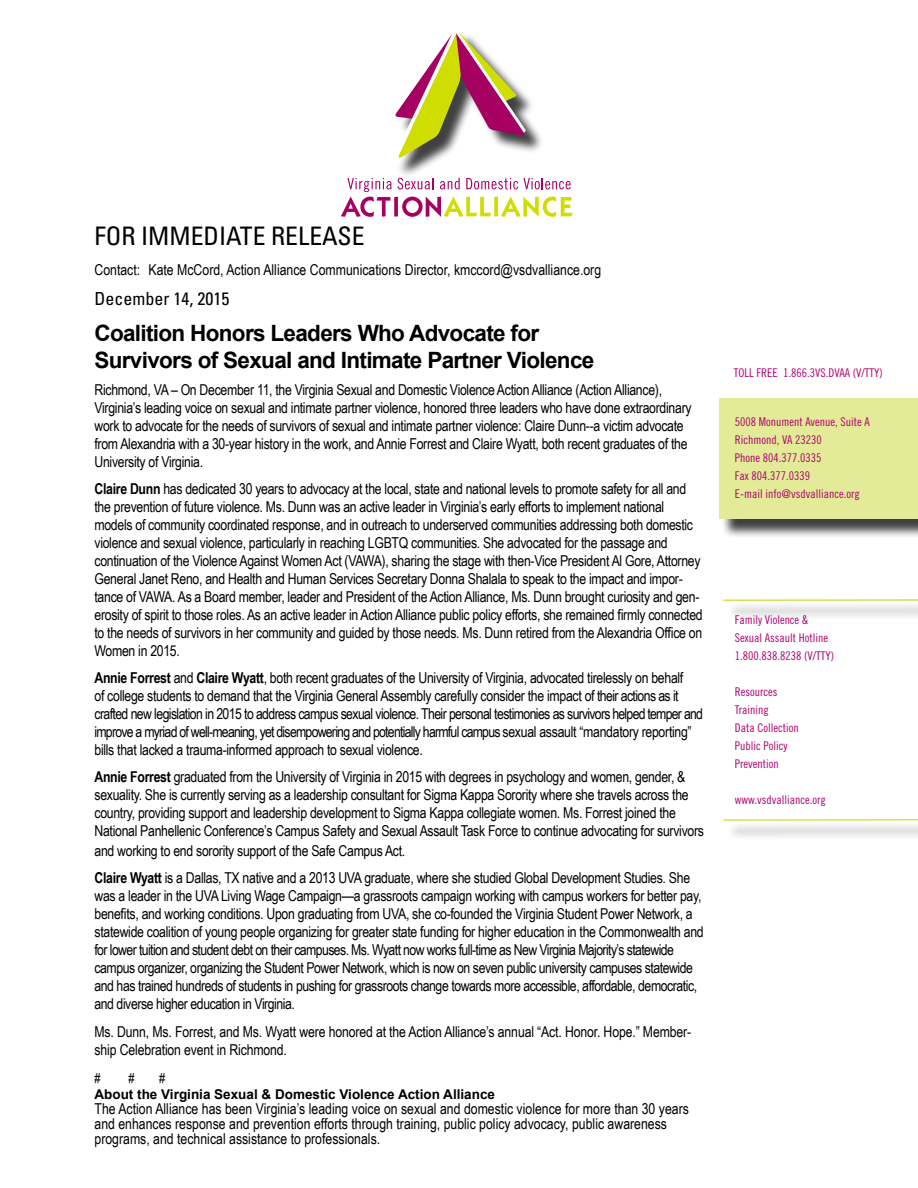
<style>
.page{position:relative;width:918px;height:1188px;background:#fff}
.page>*{position:absolute;margin:0;border:0;box-sizing:border-box;transform-origin:0 0}
.t1{font:condensed 25.5px "Univers";color:#000}
.t2{font:700 22.5px/27px "Arial";letter-spacing:-.03em;color:#000}
.t3{font:condensed 18px "Univers";color:#000}
.t4{font:15px/18px "Arial Narrow";letter-spacing:-.02em;color:#000}
.t5{font:15px/15px "Arial Narrow";color:#000}
.t6{font:700 13.5px "Arial";color:#000}
.t7{font:13.5px "Arial Narrow";color:#000}
.t8{font:12px/18px "Trade Gothic Cond Eighteen";color:#ae006e}
.s1{font-weight:700}
</style>
<div class="page">
<div style="left:721px;top:400px;width:197px;height:138px;background:#000;opacity:.75"></div>
<div style="left:719px;top:398px;width:199px;height:121px;background:#e4eb98"></div>
<svg style="left:341px;top:178px;width:232px;height:39px"></svg>
<div style="left:726px;top:601px;width:192px;height:19px;background:#000;opacity:.75"></div>
<hr style="left:723px;top:599px;width:195px;height:2px;background:#d5e04e">
<div style="left:726px;top:821px;width:192px;height:19px;background:#000;opacity:.75"></div>
<hr style="left:723px;top:819px;width:195px;height:2px;background:#d5e04e">
<div style="left:396px;top:32px;width:148px;height:146px;background:#000;opacity:.75"></div>
<svg style="left:395px;top:32px;width:131px;height:128px"></svg>
<h1 class="t1" style="left:94px;top:220px;width:272px">FOR IMMEDIATE RELEASE</h1>
<p class="t5" style="left:94px;top:262px;width:508px">Contact: Kate McCord, Action Alliance Communications Director, kmccord@vsdvalliance.org</p>
<p class="t3" style="left:94px;top:287px;width:136px">December 14, 2015</p>
<h2 class="t2" style="left:94px;top:320px;width:501px">Coalition Honors Leaders Who Advocate for<br>Survivors of Sexual and Intimate Partner Violence</h2>
<p class="t4" style="left:94px;top:380px;width:599px">Richmond, VA – On December 11, the Virginia Sexual and Domestic Violence Action Alliance (Action Alliance), Virginia’s leading voice on sexual and intimate partner violence, honored three leaders who have done extraordinary work to advocate for the needs of survivors of sexual and intimate partner violence: Claire Dunn--a victim advocate from Alexandria with a 30-year history in the work, and Annie Forrest and Claire Wyatt, both recent graduates of the University of Virginia.</p>
<p class="t4" style="left:94px;top:479px;width:610px"><span class="s1">Claire Dunn</span> has dedicated 30 years to advocacy at the local, state and national levels to promote safety for all and the prevention of future violence. Ms. Dunn was an active leader in Virginia’s early efforts to implement national models of community coordinated response, and in outreach to underserved communities addressing both domestic violence and sexual violence, particularly in reaching LGBTQ communities. She advocated for the passage and continuation of the Violence Against Women Act (VAWA), sharing the stage with then-Vice President Al Gore, Attorney General Janet Reno, and Health and Human Services Secretary Donna Shalala to speak to the impact and impor&shy;tance of VAWA. As a Board member, leader and President of the Action Alliance, Ms. Dunn brought curiosity and gen&shy;erosity of spirit to those roles. As an active leader in Action Alliance public policy efforts, she remained firmly connected to the needs of survivors in her community and guided by those needs. Ms. Dunn retired from the Alexandria Office on Women in 2015.</p>
<p class="t4" style="left:94px;top:668px;width:610px"><span class="s1">Annie Forrest</span> and <span class="s1">Claire Wyatt</span>, both recent graduates of the University of Virginia, advocated tirelessly on behalf<br>of college students to demand that the Virginia General Assembly carefully consider the impact of their actions as it crafted new legislation in 2015 to address campus sexual violence. Their personal testimonies as survivors helped temper and improve a myriad of well-meaning, yet disempowering and potentially harmful campus sexual assault “mandatory reporting” bills that lacked a trauma-informed approach to sexual violence.</p>
<p class="t4" style="left:94px;top:767px;width:611px"><span class="s1">Annie Forrest</span> graduated from the University of Virginia in 2015 with degrees in psychology and women, gender, &amp; sexuality. She is currently serving as a leadership consultant for Sigma Kappa Sorority where she travels across the country, providing support and leadership development to Sigma Kappa collegiate women. Ms. Forrest joined the National Panhellenic Conference’s Campus Safety and Sexual Assault Task Force to continue advocating for survivors</p>
<p class="t4" style="left:94px;top:836px;width:597px;line-height:27px">and working to end sorority support of the Safe Campus Act.<br><span class="s1">Claire Wyatt</span> is a Dallas, TX native and a 2013 UVA graduate, where she studied Global Development Studies. She</p>
<p class="t4" style="left:94px;top:886px;width:611px">was a leader in the UVA Living Wage Campaign—a grassroots campaign working with campus workers for better pay, benefits, and working conditions. Upon graduating from UVA, she co-founded the Virginia Student Power Network, a statewide coalition of young people organizing for greater state funding for higher education in the Commonwealth and for lower tuition and student debt on their campuses. Ms. Wyatt now works full-time as New Virginia Majority’s statewide campus organizer, organizing the Student Power Network, which is now on seven public university campuses statewide and has trained hundreds of students in pushing for grassroots change towards more accessible, affordable, democratic, and diverse higher education in Virginia.</p>
<p class="t4" style="left:94px;top:1022px;width:598px">Ms. Dunn, Ms. Forrest, and Ms. Wyatt were honored at the Action Alliance’s annual “Act. Honor. Hope.” Member&shy;ship Celebration event in Richmond.</p>
<p class="t7" style="left:94px;top:1068px;width:8px">#</p>
<p class="t7" style="left:128px;top:1068px;width:8px">#</p>
<p class="t7" style="left:159px;top:1068px;width:8px">#</p>
<p class="t6" style="left:94px;top:1085px;width:402px">About the Virginia Sexual &amp; Domestic Violence Action Alliance</p>
<p class="t5" style="left:94px;top:1100px;width:596px">The Action Alliance has been Virginia’s leading voice on sexual and domestic violence for more than 30 years and enhances response and prevention efforts through training, public policy advocacy, public awareness programs, and technical assistance to professionals.</p>
<p class="t8" style="left:734px;top:364px;width:151px">TOLL FREE 1.866.3VS.DVAA (V/TTY)</p>
<p class="t8" style="left:735px;top:413px;width:137px">5008 Monument Avenue, Suite A<br>Richmond, VA 23230<br>Phone 804.377.0335<br>Fax 804.377.0339<br>E-mail info@vsdvalliance.org</p>
<p class="t8" style="left:735px;top:611px;width:101px">Family Violence &amp;<br>Sexual Assault Hotline<br>1.800.838.8238 (V/TTY)</p>
<p class="t8" style="left:735px;top:683px;width:65px">Resources<br>Training<br>Data Collection<br>Public Policy<br>Prevention</p>
<p class="t8" style="left:735px;top:791px;width:92px">www.vsdvalliance.org</p>
</div>
